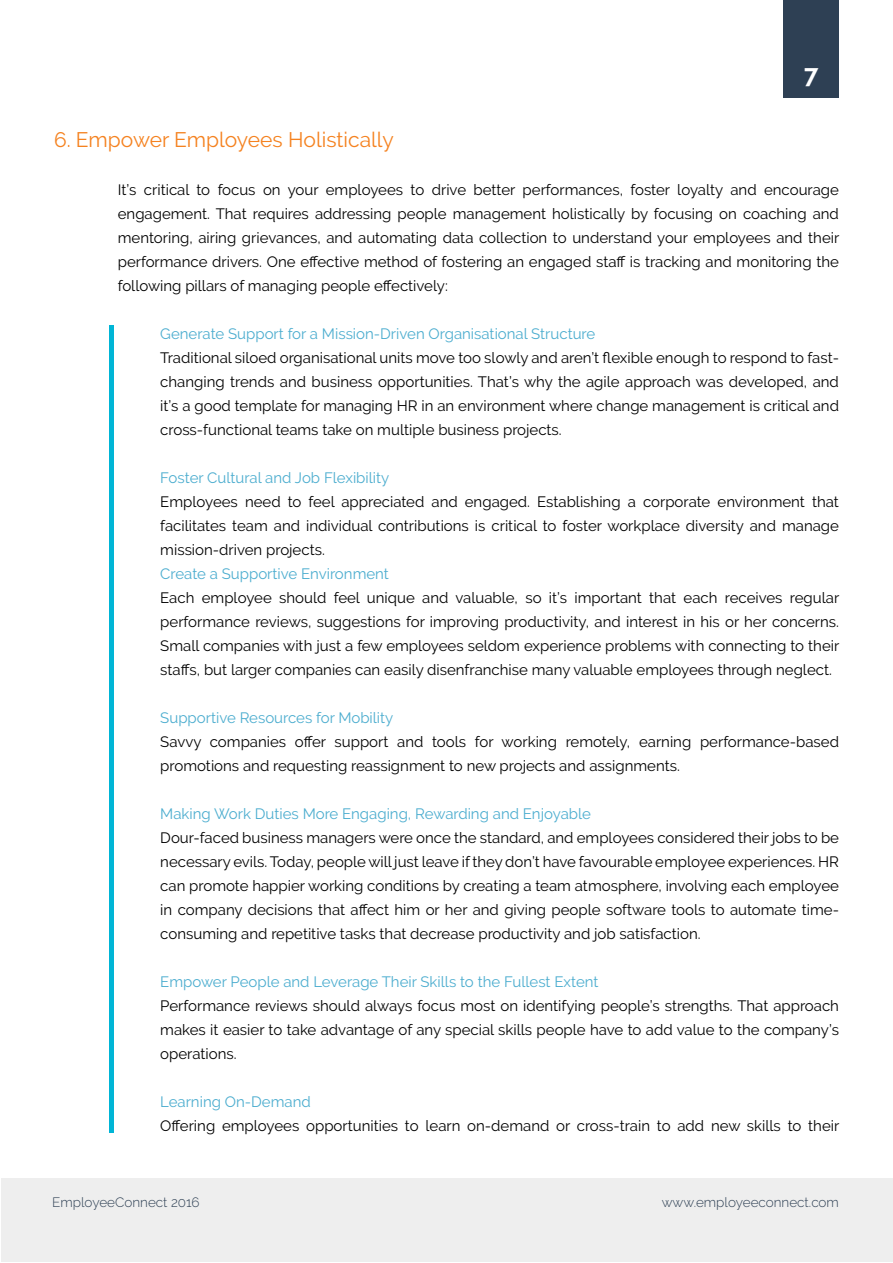
<style>
.page{position:relative;width:893px;height:1263px;background:#fff}
.page>*{position:absolute;margin:0;border:0;box-sizing:border-box;transform-origin:0 0}
.t1{font:700 25.5px "Raleway";color:#fff}
.t2{font:21px "Raleway";color:#f58220}
.t3{font:15px/24px "Raleway";color:#000;text-align:justify}
.t4{font:15px "Raleway";color:#4cadcf}
.t5{font:300 13.5px "Raleway";color:#2e4054}
</style>
<div class="page">
<div style="left:784px;top:0;width:55px;height:98px;background:#2e4054"></div>
<div style="left:1px;top:1179px;width:891px;height:83px;background:#eee"></div>
<div style="left:109px;top:325px;width:5px;height:807px;background:#00b5d6"></div>
<h1 class="t1" style="left:804px;top:59px;width:16px">7</h1>
<h2 class="t2" style="left:54px;top:128px;width:341px">6. Empower Employees Holistically</h2>
<p class="t3" style="left:118px;top:178px;width:723px">It’s critical to focus on your employees to drive better performances, foster loyalty and encourage engagement. That requires addressing people management holistically by focusing on coaching and mentoring, airing grievances, and automating data collection to understand your employees and their performance drivers. One effective method of fostering an engaged staff is tracking and monitoring the following pillars of managing people effectively:</p>
<p class="t4" style="left:160px;top:325px;width:436px">Generate Support for a Mission-Driven Organisational Structure</p>
<p class="t3" style="left:160px;top:346px;width:680px">Traditional siloed organisational units move too slowly and aren’t flexible enough to respond to fast&shy;changing trends and business opportunities. That’s why the agile approach was developed, and it’s a good template for managing HR in an environment where change management is critical and cross-functional teams take on multiple business projects.</p>
<p class="t4" style="left:160px;top:469px;width:230px">Foster Cultural and Job Flexibility</p>
<p class="t3" style="left:160px;top:490px;width:680px">Employees need to feel appreciated and engaged. Establishing a corporate environment that facilitates team and individual contributions is critical to foster workplace diversity and manage mission-driven projects.</p>
<p class="t4" style="left:160px;top:565px;width:230px">Create a Supportive Environment</p>
<p class="t3" style="left:160px;top:586px;width:680px">Each employee should feel unique and valuable, so it’s important that each receives regular performance reviews, suggestions for improving productivity, and interest in his or her concerns.<br>Small companies with just a few employees seldom experience problems with connecting to their staffs, but larger companies can easily disenfranchise many valuable employees through neglect.</p>
<p class="t4" style="left:160px;top:709px;width:235px">Supportive Resources for Mobility</p>
<p class="t3" style="left:160px;top:730px;width:680px">Savvy companies offer support and tools for working remotely, earning performance-based promotions and requesting reassignment to new projects and assignments.</p>
<p class="t4" style="left:160px;top:805px;width:432px">Making Work Duties More Engaging, Rewarding and Enjoyable</p>
<p class="t3" style="left:160px;top:826px;width:680px">Dour-faced business managers were once the standard, and employees considered their jobs to be necessary evils. Today, people will just leave if they don’t have favourable employee experiences. HR can promote happier working conditions by creating a team atmosphere, involving each employee in company decisions that affect him or her and giving people software tools to automate time&shy;consuming and repetitive tasks that decrease productivity and job satisfaction.</p>
<p class="t4" style="left:160px;top:973px;width:440px">Empower People and Leverage Their Skills to the Fullest Extent</p>
<p class="t3" style="left:160px;top:994px;width:680px">Performance reviews should always focus most on identifying people’s strengths. That approach makes it easier to take advantage of any special skills people have to add value to the company’s operations.</p>
<p class="t4" style="left:160px;top:1093px;width:152px">Learning On-Demand</p>
<p class="t3" style="left:160px;top:1114px;width:680px">Offering employees opportunities to learn on-demand or cross-train to add new skills to their</p>
<p class="t5" style="left:52px;top:1194px;width:149px">EmployeeConnect 2016</p>
<p class="t5" style="left:662px;top:1194px;width:179px">www.employeeconnect.com</p>
</div>
